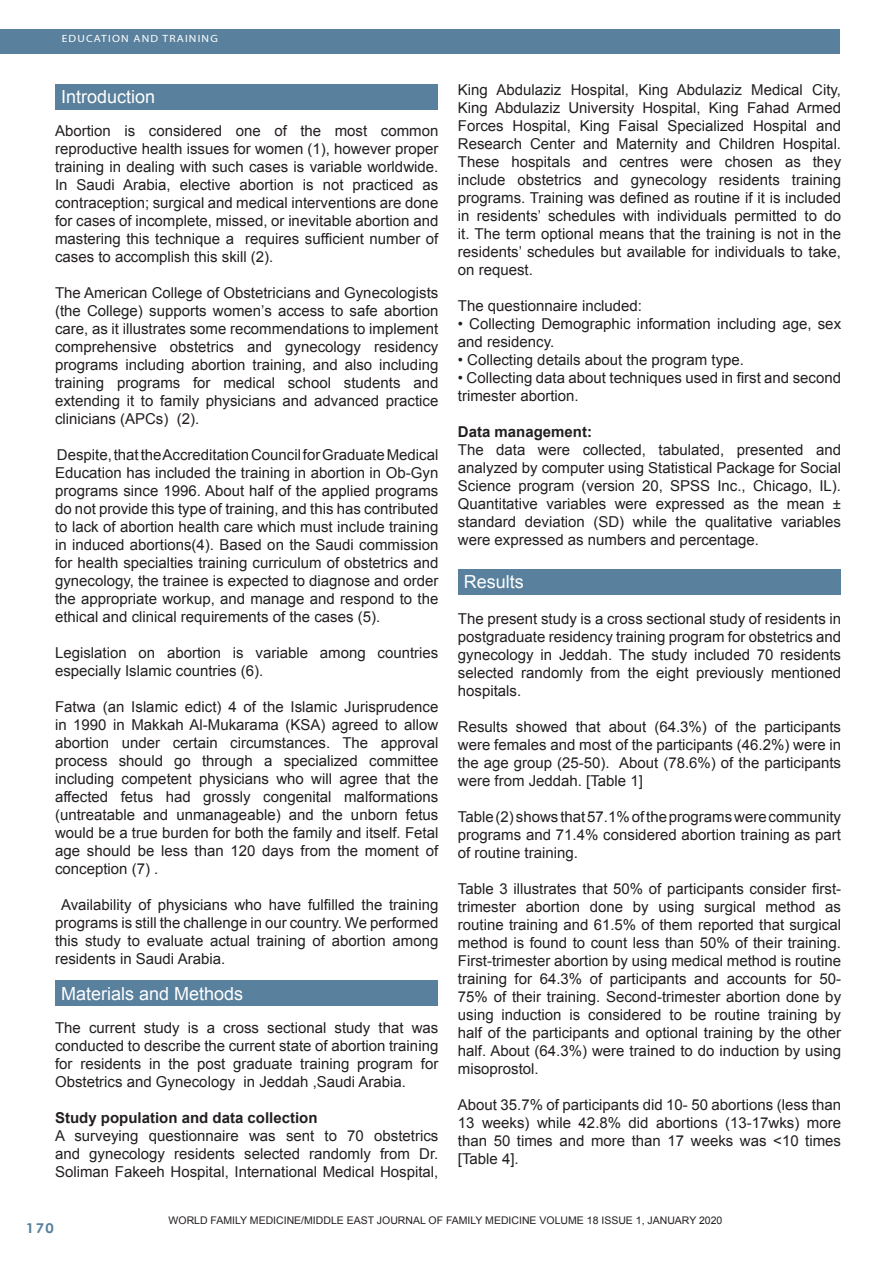
<style>
.page{position:relative;width:893px;height:1263px;background:#fff}
.page>*{position:absolute;margin:0;border:0;box-sizing:border-box;transform-origin:0 0}
.Footnote_Text{font:18px "Arial";color:#fff}
.Footnote_Text-2{font:15px/18px "Arial";color:#231f20;text-align:justify}
.Footnote_Text-3{font:700 15px "Arial";color:#231f20}
.t1{font:700 13.5px "Century Gothic";color:#59809c;scale:1.1 1}
.Footnote_Text-4{font:10.5px "Arial";color:#231f20}
.t2{font:10.5px "Myriad";letter-spacing:.1em;color:#fff;scale:1.1 1}
</style>
<div class="page">
<div style="left:0;top:30px;width:840px;height:24px;background:#59809c"></div>
<div style="left:55px;top:84px;width:383px;height:25px;background:#59809c"></div>
<div style="left:55px;top:981px;width:383px;height:25px;background:#59809c"></div>
<div style="left:458px;top:569px;width:382px;height:25px;background:#59809c"></div>
<p class="t2" style="left:62px;top:34px;width:143px">EDUCATION AND TRAINING</p>
<p class="Footnote_Text" style="left:61px;top:85px;width:96px">Introduction</p>
<p class="Footnote_Text-2" style="left:55px;top:122px;width:385px">Abortion is considered one of the most common reproductive health issues for women (1), however proper training in dealing with such cases is variable worldwide.<br>In Saudi Arabia, elective abortion is not practiced as contraception; surgical and medical interventions are done for cases of incomplete, missed, or inevitable abortion and mastering this technique a requires sufficient number of cases to accomplish this skill (2).</p>
<p class="Footnote_Text-2" style="left:55px;top:284px;width:385px">The American College of Obstetricians and Gynecologists (the College) supports women’s access to safe abortion care, as it illustrates some recommendations to implement comprehensive obstetrics and gynecology residency programs including abortion training, and also including training programs for medical school students and extending it to family physicians and advanced practice clinicians (APCs) (2).</p>
<p class="Footnote_Text-2" style="left:55px;top:446px;width:385px">Despite, that the Accreditation Council for Graduate Medical Education has included the training in abortion in Ob-Gyn programs since 1996. About half of the applied programs do not provide this type of training, and this has contributed to lack of abortion health care which must include training in induced abortions(4). Based on the Saudi commission for health specialties training curriculum of obstetrics and gynecology, the trainee is expected to diagnose and order the appropriate workup, and manage and respond to the ethical and clinical requirements of the cases (5).</p>
<p class="Footnote_Text-2" style="left:55px;top:644px;width:385px">Legislation on abortion is variable among countries especially Islamic countries (6).</p>
<p class="Footnote_Text-2" style="left:55px;top:698px;width:385px">Fatwa (an Islamic edict) 4 of the Islamic Jurisprudence in 1990 in Makkah Al-Mukarama (KSA) agreed to allow abortion under certain circumstances. The approval process should go through a specialized committee including competent physicians who will agree that the affected fetus had grossly congenital malformations (untreatable and unmanageable) and the unborn fetus would be a true burden for both the family and itself. Fetal age should be less than 120 days from the moment of conception (7) .</p>
<p class="Footnote_Text-2" style="left:55px;top:896px;width:385px;text-indent:6px">Availability of physicians who have fulfilled the training programs is still the challenge in our country. We performed this study to evaluate actual training of abortion among residents in Saudi Arabia.</p>
<p class="Footnote_Text" style="left:61px;top:982px;width:184px">Materials and Methods</p>
<p class="Footnote_Text-2" style="left:55px;top:1019px;width:385px">The current study is a cross sectional study that was conducted to describe the current state of abortion training for residents in the post graduate training program for Obstetrics and Gynecology in Jeddah ,Saudi Arabia.</p>
<p class="Footnote_Text-3" style="left:55px;top:1108px;width:264px">Study population and data collection</p>
<p class="Footnote_Text-2" style="left:55px;top:1127px;width:385px">A surveying questionnaire was sent to 70 obstetrics and gynecology residents selected randomly from Dr.<br>Soliman Fakeeh Hospital, International Medical Hospital,</p>
<p class="Footnote_Text-2" style="left:458px;top:81px;width:385px">King Abdulaziz Hospital, King Abdulaziz Medical City, King Abdulaziz University Hospital, King Fahad Armed Forces Hospital, King Faisal Specialized Hospital and Research Center and Maternity and Children Hospital.<br>These hospitals and centres were chosen as they include obstetrics and gynecology residents training programs. Training was defined as routine if it is included in residents’ schedules with individuals permitted to do it. The term optional means that the training is not in the residents’ schedules but available for individuals to take, on request.</p>
<p class="Footnote_Text-2" style="left:458px;top:297px;width:186px">The questionnaire included:</p>
<p class="Footnote_Text-2" style="left:458px;top:315px;width:385px">• Collecting Demographic information including age, sex and residency.</p>
<p class="Footnote_Text-2" style="left:458px;top:351px;width:288px">• Collecting details about the program type.</p>
<p class="Footnote_Text-2" style="left:458px;top:369px;width:385px">• Collecting data about techniques used in first and second trimester abortion.</p>
<p class="Footnote_Text-3" style="left:458px;top:422px;width:136px">Data management:</p>
<p class="Footnote_Text-2" style="left:458px;top:441px;width:385px">The data were collected, tabulated, presented and analyzed by computer using Statistical Package for Social Science program (version 20, SPSS Inc., Chicago, IL).<br>Quantitative variables were expressed as the mean ± standard deviation (SD) while the qualitative variables were expressed as numbers and percentage.</p>
<p class="Footnote_Text" style="left:464px;top:570px;width:62px">Results</p>
<p class="Footnote_Text-2" style="left:458px;top:610px;width:385px">The present study is a cross sectional study of residents in postgraduate residency training program for obstetrics and gynecology in Jeddah. The study included 70 residents selected randomly from the eight previously mentioned hospitals.</p>
<p class="Footnote_Text-2" style="left:458px;top:718px;width:385px">Results showed that about (64.3%) of the participants were females and most of the participants (46.2%) were in the age group (25-50). About (78.6%) of the participants were from Jeddah. [Table 1]</p>
<p class="Footnote_Text-2" style="left:458px;top:808px;width:385px">Table (2) shows that 57.1% of the programs were community programs and 71.4% considered abortion training as part of routine training.</p>
<p class="Footnote_Text-2" style="left:458px;top:880px;width:385px">Table 3 illustrates that 50% of participants consider first&shy;trimester abortion done by using surgical method as routine training and 61.5% of them reported that surgical method is found to count less than 50% of their training.<br>First-trimester abortion by using medical method is routine training for 64.3% of participants and accounts for 50- 75% of their training. Second-trimester abortion done by using induction is considered to be routine training by half of the participants and optional training by the other half. About (64.3%) were trained to do induction by using misoprostol.</p>
<p class="Footnote_Text-2" style="left:458px;top:1096px;width:385px">About 35.7% of participants did 10- 50 abortions (less than 13 weeks) while 42.8% did abortions (13-17wks) more than 50 times and more than 17 weeks was &lt;10 times [Table 4].</p>
<p class="t1" style="left:26px;top:1217px;width:27px">170</p>
<p class="Footnote_Text-4" style="left:169px;top:1214px;width:555px">WORLD FAMILY MEDICINE/MIDDLE EAST JOURNAL OF FAMILY MEDICINE VOLUME 18 ISSUE 1, JANUARY 2020</p>
</div>
